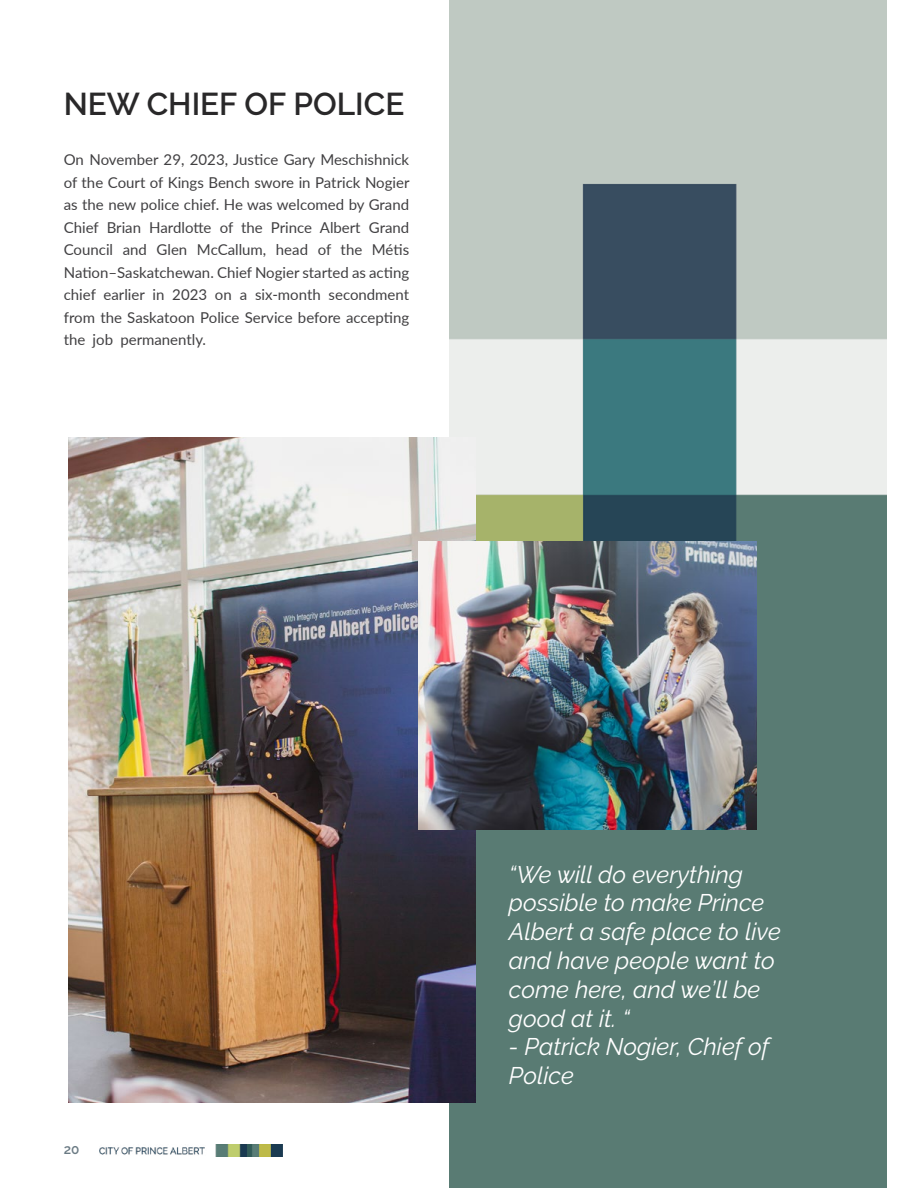
<style>
.page{position:relative;width:918px;height:1188px;background:#fff}
.page>*{position:absolute;margin:0;border:0;box-sizing:border-box;transform-origin:0 0}
.t1{font:600 31.5px "Raleway";color:#292829}
.t2{font:italic 24px/28.8px "Raleway";color:#fff}
.t3{font:15px/22.5px "Lato";color:#414042;text-align:justify}
.t4{font:600 13.5px "Raleway";color:#6b7b84}
</style>
<div class="page">
<img style="left:99px;top:1145px;width:184px;height:12px">
<img style="left:450px;top:0;width:436px;height:1188px">
<img style="left:68px;top:438px;width:408px;height:665px">
<img style="left:418px;top:541px;width:338px;height:288px">
<h1 class="t1" style="left:64px;top:85px;width:342px">NEW CHIEF OF POLICE</h1>
<p class="t3" style="left:64px;top:148px;width:347px">On November 29, 2023, Justice Gary Meschishnick of the Court of Kings Bench swore in Patrick Nogier as the new police chief. He was welcomed by Grand Chief Brian Hardlotte of the Prince Albert Grand Council and Glen McCallum, head of the Métis Nation–Saskatchewan. Chief Nogier started as acting chief earlier in 2023 on a six-month secondment from the Saskatoon Police Service before accepting the job permanently.</p>
<p class="t4" style="left:64px;top:1142px;width:17px">20</p>
<h2 class="t2" style="left:509px;top:860px;width:273px">“We will do everything possible to make Prince<br>Albert a safe place to live and have people want to come here, and we’ll be good at it. “</h2>
<h2 class="t2" style="left:509px;top:1032px;width:262px">- Patrick Nogier, Chief of<br>Police</h2>
</div>
